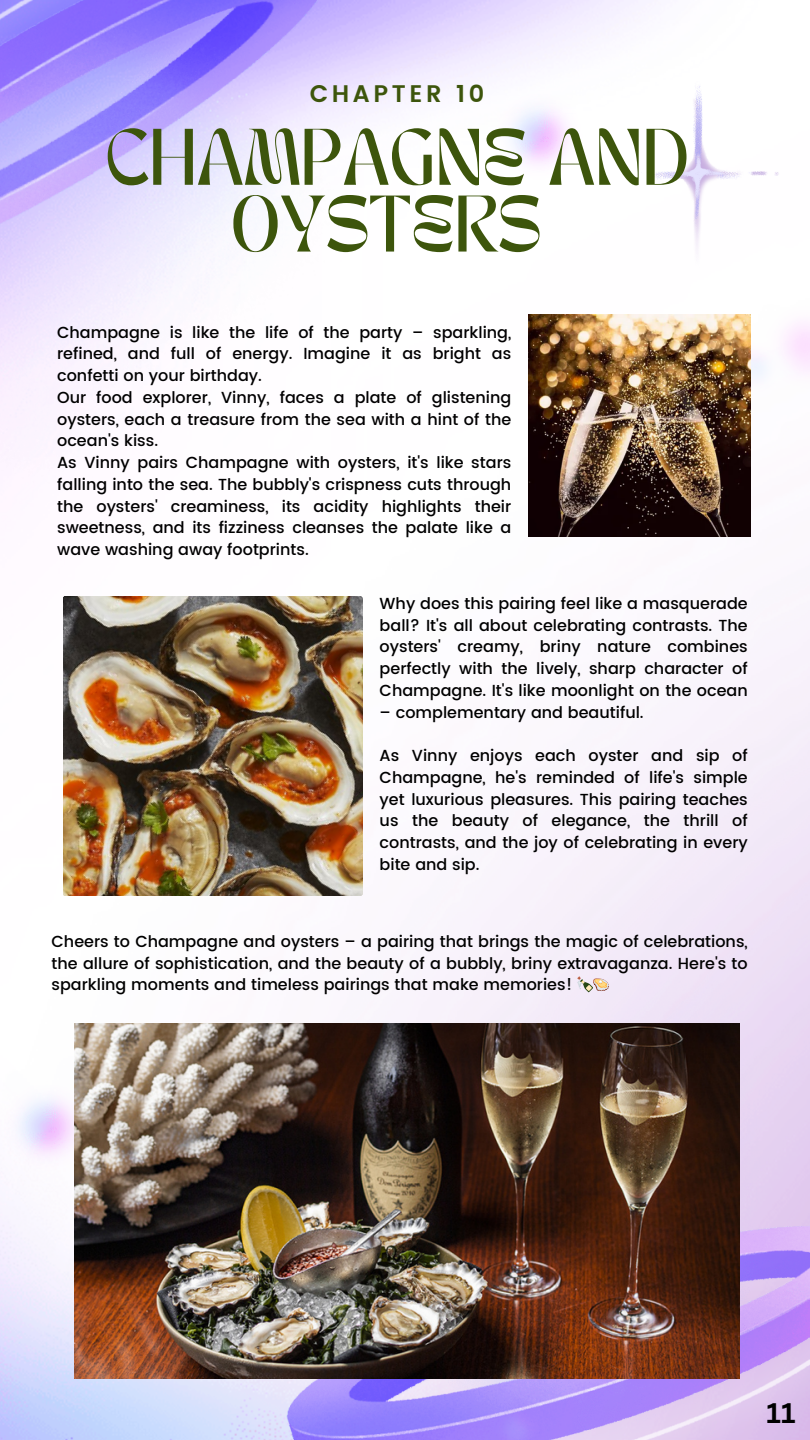
<style>
.page{position:relative;width:810px;height:1440px;background:#fff}
.page>*{position:absolute;margin:0;border:0;box-sizing:border-box;transform-origin:0 0}
.t1{font:56px/66.8px "TANMERINGUE";color:#3d550c;text-align:center}
.t2{font:700 27.6px "Canva Sans";color:#000}
.t3{font:600 24px "Poppins";letter-spacing:.15em;color:#3d550c}
.t4{font:500 16px/21.8px "Poppins";color:#000;text-align:justify}
</style>
<div class="page">
<img style="left:63px;top:0;width:747px;height:950px">
<img style="left:542px;top:950px;width:268px;height:490px">
<img style="left:0;top:0;width:458px;height:568px">
<img style="left:0;top:844px;width:542px;height:596px">
<img style="left:493px;top:0;width:317px;height:467px">
<img style="left:75px;top:1378px;width:161px;height:23px">
<img style="left:639px;top:81px;width:158px;height:209px">
<img style="left:63px;top:597px;width:299px;height:298px">
<img style="left:528px;top:315px;width:222px;height:222px">
<img style="left:75px;top:1023px;width:664px;height:355px">
<svg style="left:577px;top:976px;width:32px;height:16px"></svg>
<p class="t3" style="left:310px;top:80px;width:176px">CHAPTER 10</p>
<p class="t1" style="left:105px;top:133px;width:585px">CHAMPAGNE AND<br>OYSTERS</p>
<p class="t4" style="left:57px;top:321px;width:456px">Champagne is like the life of the party – sparkling, refined, and full of energy. Imagine it as bright as confetti on your birthday.</p>
<p class="t4" style="left:57px;top:386px;width:456px">Our food explorer, Vinny, faces a plate of glistening oysters, each a treasure from the sea with a hint of the ocean's kiss.</p>
<p class="t4" style="left:57px;top:452px;width:456px">As Vinny pairs Champagne with oysters, it's like stars falling into the sea. The bubbly's crispness cuts through the oysters' creaminess, its acidity highlights their sweetness, and its fizziness cleanses the palate like a wave washing away footprints.</p>
<p class="t4" style="left:380px;top:592px;width:370px">Why does this pairing feel like a masquerade ball? It's all about celebrating contrasts. The oysters' creamy, briny nature combines perfectly with the lively, sharp character of Champagne. It's like moonlight on the ocean</p>
<p class="t4" style="left:380px;top:701px;width:266px">– complementary and beautiful.</p>
<p class="t4" style="left:380px;top:745px;width:370px">As Vinny enjoys each oyster and sip of Champagne, he's reminded of life's simple yet luxurious pleasures. This pairing teaches us the beauty of elegance, the thrill of contrasts, and the joy of celebrating in every bite and sip.</p>
<p class="t4" style="left:52px;top:930px;width:698px">Cheers to Champagne and oysters – a pairing that brings the magic of celebrations, the allure of sophistication, and the beauty of a bubbly, briny extravaganza. Here's to sparkling moments and timeless pairings that make memories!</p>
<p class="t2" style="left:767px;top:1394px;width:31px">11</p>
</div>
